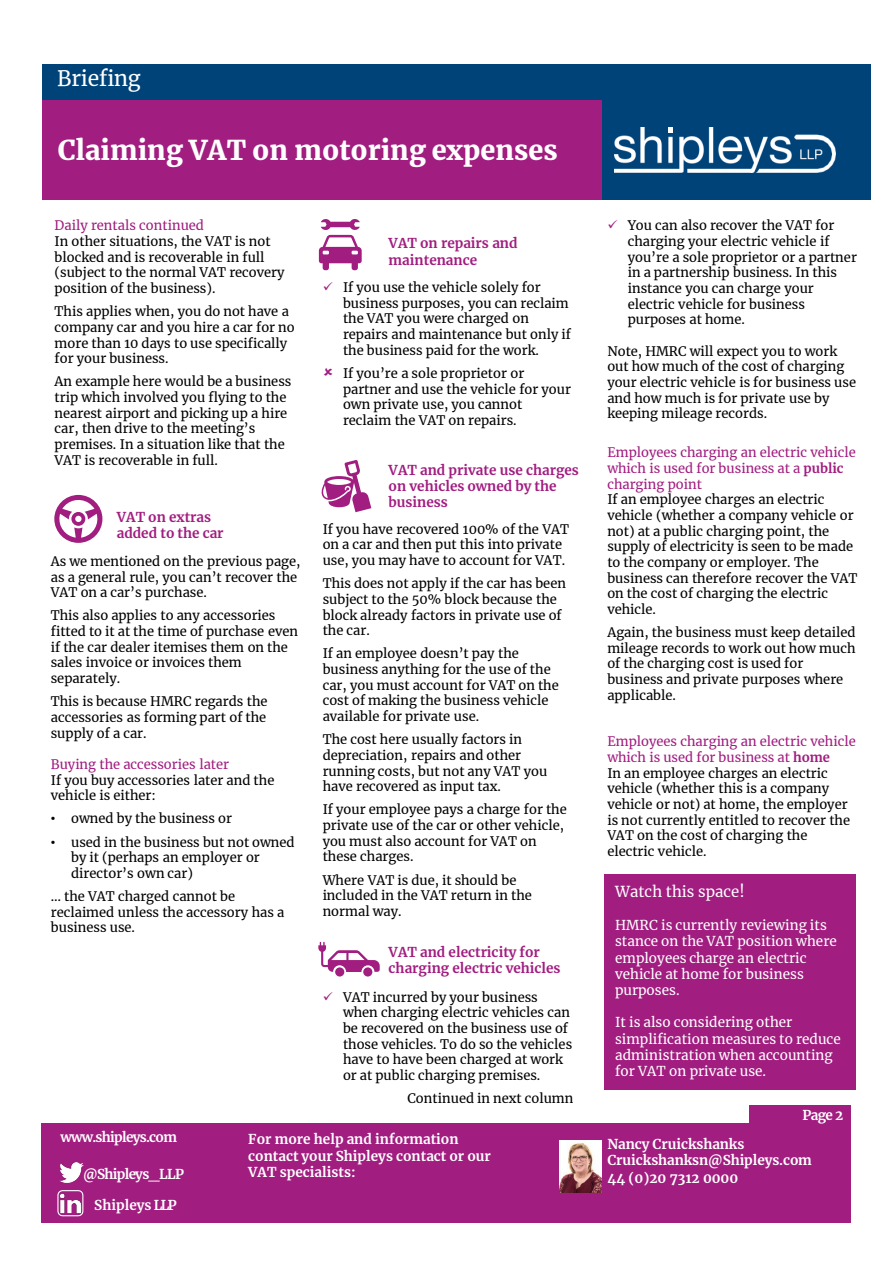
<style>
.page{position:relative;width:893px;height:1264px;background:#fff}
.page>*{position:absolute;margin:0;border:0;box-sizing:border-box;transform-origin:0 0}
.t1{font:900 27px "Merriweather";color:#fff}
.t2{font:21px "Merriweather";letter-spacing:-.01em;color:#fff}
.t3{font:15px "Merriweather";letter-spacing:.005em;color:#fff}
.t4{font:13.5px/16.2px "Merriweather";color:#fff}
.t5{font:700 13.5px/16.2px "Merriweather";color:#a11d80}
.t6{font:700 13.5px/16.2px "Merriweather";letter-spacing:-.005em;color:#fff}
.t7{font:700 13.5px "Merriweather";letter-spacing:-.055em;color:#fff}
.t8{font:12.9px/15.6px "Merriweather";color:#000}
.t9{font:12.9px/15.6px "Merriweather";color:#a11d80}
.s1{color:#a11d80}
.s2{font-family:"Arial"}
.s3{font-weight:700}
</style>
<div class="page">
<div style="left:42px;top:64px;width:828px;height:44px;background:#004379"></div>
<div style="left:597px;top:100px;width:273px;height:99px;background:#004379"></div>
<img style="left:614px;top:127px;width:221px;height:45px">
<svg style="left:668px;top:127px;width:5px;height:5px"></svg>
<div style="left:42px;top:100px;width:559px;height:99px;background:#a11d80"></div>
<svg style="left:54px;top:495px;width:48px;height:47px"></svg>
<svg style="left:319px;top:219px;width:42px;height:51px"></svg>
<svg style="left:321px;top:460px;width:50px;height:52px"></svg>
<div style="left:335px;top:967px;width:9px;height:9px;background:#a11d80;border-radius:50%"></div>
<div style="left:363px;top:967px;width:9px;height:9px;background:#a11d80;border-radius:50%"></div>
<svg style="left:318px;top:941px;width:62px;height:30px"></svg>
<div style="left:41px;top:1122px;width:809px;height:100px;background:#a11d80"></div>
<img style="left:59px;top:1162px;width:25px;height:20px">
<svg style="left:57px;top:1190px;width:27px;height:26px"></svg>
<img style="left:559px;top:1140px;width:42px;height:51px">
<div style="left:749px;top:1105px;width:101px;height:17px;background:#a11d80"></div>
<div style="left:604px;top:873px;width:251px;height:215px;background:#a11d80"></div>
<p class="t2" style="left:57px;top:64px;width:85px">Briefing</p>
<h2 class="t1" style="left:58px;top:131px;width:501px">Claiming VAT on motoring expenses</h2>
<p class="t9" style="left:55px;top:217px;width:151px">Daily rentals continued</p>
<p class="t8" style="left:55px;top:233px;width:231px">In other situations, the VAT is not blocked and is recoverable in full (subject to the normal VAT recovery position of the business).</p>
<p class="t8" style="left:55px;top:303px;width:242px">This applies when, you do not have a company car and you hire a car for no more than 10 days to use specifically for your business.</p>
<p class="t8" style="left:55px;top:373px;width:238px">An example here would be a business trip which involved you flying to the nearest airport and picking up a hire car, then drive to the meeting’s premises. In a situation like that the VAT is recoverable in full.</p>
<p class="t5" style="left:388px;top:235px;width:130px">VAT on repairs and maintenance</p>
<p class="t8" style="left:343px;top:279px;width:229px;text-indent:-20px"><span class="s1">✓</span> If you use the vehicle solely for business purposes, you can reclaim the VAT you were charged on repairs and maintenance but only if the business paid for the work.</p>
<p class="t8" style="left:343px;top:365px;width:229px">If you’re a sole proprietor or partner and use the vehicle for your own private use, you cannot reclaim the VAT on repairs.</p>
<p class="t5" style="left:388px;top:461px;width:192px">VAT and private use charges on vehicles owned by the business</p>
<p class="t8" style="left:322px;top:520px;width:248px">If you have recovered 100% of the VAT on a car and then put this into private use, you may have to account for VAT.</p>
<p class="t8" style="left:322px;top:575px;width:245px">This does not apply if the car has been subject to the 50% block because the block already factors in private use of the car.</p>
<p class="t8" style="left:322px;top:645px;width:238px">If an employee doesn’t pay the business anything for the use of the car, you must account for VAT on the cost of making the business vehicle available for private use.</p>
<p class="t8" style="left:322px;top:731px;width:226px">The cost here usually factors in depreciation, repairs and other running costs, but not any VAT you have recovered as input tax.</p>
<p class="t8" style="left:322px;top:801px;width:245px">If your employee pays a charge for the private use of the car or other vehicle, you must also account for VAT on these charges.</p>
<p class="t8" style="left:322px;top:871px;width:211px">Where VAT is due, it should be included in the VAT return in the normal way.</p>
<p class="t5" style="left:388px;top:943px;width:173px">VAT and electricity for charging electric vehicles</p>
<p class="t8" style="left:343px;top:988px;width:231px;text-indent:-20px"><span class="s1">✓</span> VAT incurred by your business when charging electric vehicles can be recovered on the business use of those vehicles. To do so the vehicles have to have been charged at work or at public charging premises.</p>
<p class="t8" style="left:407px;top:1090px;width:167px">Continued in next column</p>
<p class="t6" style="left:248px;top:1130px;width:244px">For more help and information contact your Shipleys contact or our</p>
<p class="t5" style="left:117px;top:508px;width:108px">VAT on extras added to the car</p>
<p class="t8" style="left:51px;top:553px;width:251px">As we mentioned on the previous page, as a general rule, you can’t recover the<br>VAT on a car’s purchase.</p>
<p class="t8" style="left:51px;top:607px;width:249px">This also applies to any accessories fitted to it at the time of purchase even if the car dealer itemises them on the sales invoice or invoices them separately.</p>
<p class="t8" style="left:51px;top:693px;width:218px;text-align:justify">This is because HMRC regards the accessories as forming part of the supply of a car.</p>
<p class="t9" style="left:51px;top:755px;width:180px">Buying the accessories later</p>
<p class="t8" style="left:51px;top:771px;width:225px">If you buy accessories later and the vehicle is either:</p>
<p class="t8" style="left:51px;top:810px;width:183px"><span class="s2">•</span> owned by the business or</p>
<p class="t8" style="left:71px;top:833px;width:225px;text-indent:-20px"><span class="s2">•</span> used in the business but not owned by it (perhaps an employer or director’s own car)</p>
<p class="t8" style="left:51px;top:888px;width:235px">… the VAT charged cannot be reclaimed unless the accessory has a business use.</p>
<p class="t7" style="left:60px;top:1126px;width:118px">www.shipleys.com</p>
<p class="t7" style="left:83px;top:1163px;width:102px">@Shipleys_LLP</p>
<p class="t6" style="left:248px;top:1163px;width:109px">VAT specialists:</p>
<p class="t6" style="left:94px;top:1196px;width:84px">Shipleys LLP</p>
<p class="t8" style="left:627px;top:217px;width:231px;text-indent:-20px"><span class="s1">✓</span> You can also recover the VAT for charging your electric vehicle if you’re a sole proprietor or a partner in a partnership business. In this instance you can charge your electric vehicle for business purposes at home.</p>
<p class="t8" style="left:607px;top:343px;width:250px">Note, HMRC will expect you to work out how much of the cost of charging your electric vehicle is for business use and how much is for private use by keeping mileage records.</p>
<p class="t9" style="left:607px;top:444px;width:250px">Employees charging an electric vehicle which is used for business at a <span class="s3">public </span>charging point</p>
<p class="t8" style="left:607px;top:491px;width:252px">If an employee charges an electric vehicle (whether a company vehicle or not) at a public charging point, the supply of electricity is seen to be made to the company or employer. The business can therefore recover the VAT on the cost of charging the electric vehicle.</p>
<p class="t8" style="left:607px;top:624px;width:250px">Again, the business must keep detailed mileage records to work out how much of the charging cost is used for business and private purposes where applicable.</p>
<p class="t9" style="left:607px;top:733px;width:250px">Employees charging an electric vehicle which is used for business at <span class="s3">home</span></p>
<p class="t8" style="left:607px;top:764px;width:244px">In an employee charges an electric vehicle (whether this is a company vehicle or not) at home, the employer is not currently entitled to recover the<br>VAT on the cost of charging the electric vehicle.</p>
<p class="t3" style="left:615px;top:881px;width:131px">Watch this space!</p>
<p class="t4" style="left:615px;top:916px;width:223px">HMRC is currently reviewing its stance on the VAT position where employees charge an electric vehicle at home for business purposes.</p>
<p class="t4" style="left:615px;top:1013px;width:227px">It is also considering other simplification measures to reduce administration when accounting for VAT on private use.</p>
<p class="t6" style="left:802px;top:1105px;width:42px">Page 2</p>
<p class="t6" style="left:607px;top:1135px;width:206px">Nancy Cruickshanks<br>Cruickshanksn@Shipleys.com</p>
<p class="t6" style="left:607px;top:1169px;width:132px">44 (0)20 7312 0000</p>
</div>
